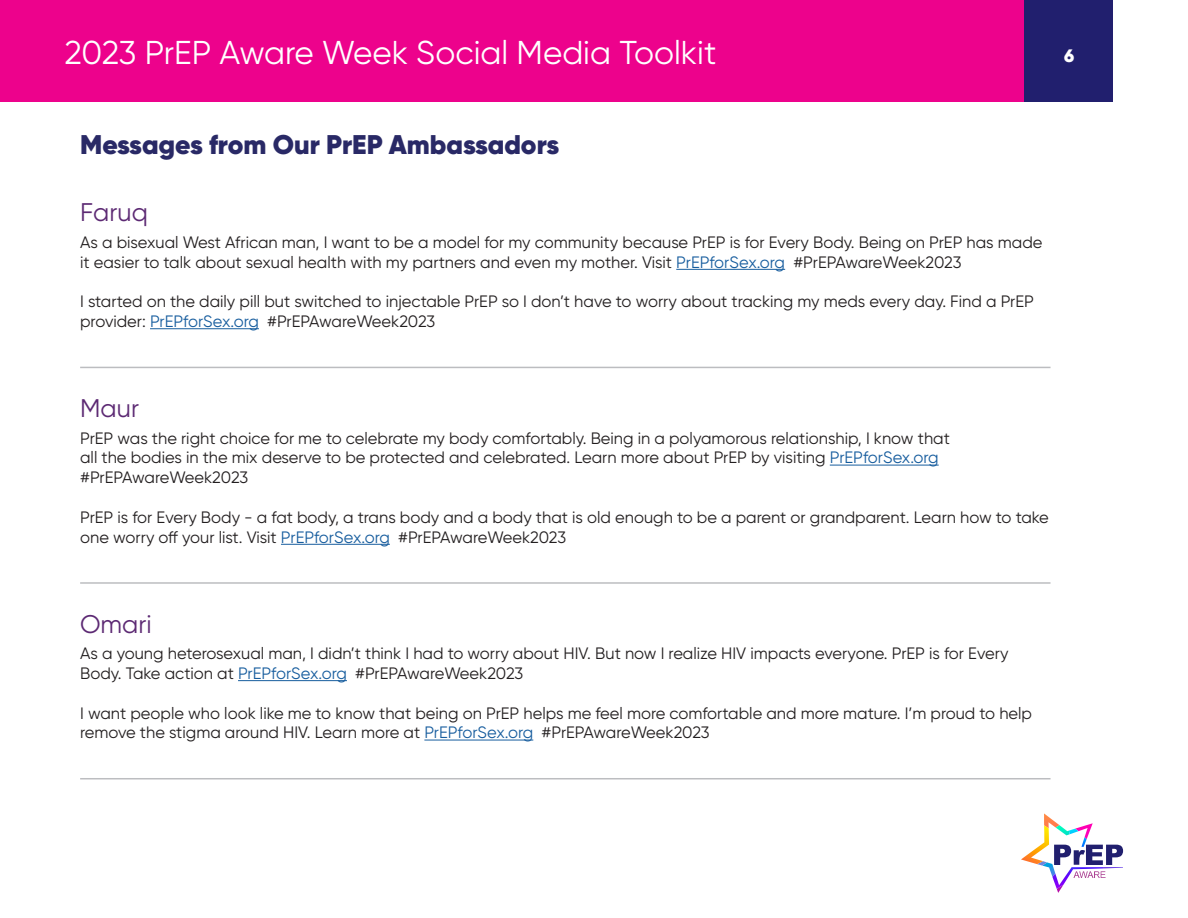
<style>
.page{position:relative;width:1188px;height:918px;background:#fff}
.page>*{position:absolute;margin:0;border:0;box-sizing:border-box;transform-origin:0 0}
.t1{font:33px "Gilroy";color:#fff}
.t2{font:900 27px "Gilroy";color:#292966}
.Paragraph_Style_1{font:25.5px "Gilroy";color:#5c2973}
.t3{font:900 18px "Gilroy";color:#fff}
.body{font:16.5px/19.8px "Gilroy";color:#231f20}
.s1{color:#175d9e}
</style>
<div class="page">
<div style="left:0;top:0;width:1026px;height:102px;background:#ed028c"></div>
<div style="left:1024px;top:0;width:89px;height:102px;background:#211f6e"></div>
<svg style="left:1070px;top:845px;width:53px;height:20px"></svg>
<img style="left:1044px;top:866px;width:10px;height:10px">
<img style="left:1044px;top:813px;width:15px;height:12px">
<img style="left:1037px;top:825px;width:33px;height:41px">
<img style="left:1021px;top:825px;width:28px;height:39px">
<img style="left:1057px;top:867px;width:66px;height:26px">
<img style="left:1052px;top:867px;width:51px;height:22px">
<img style="left:1075px;top:823px;width:18px;height:15px">
<img style="left:1069px;top:829px;width:18px;height:18px">
<hr style="left:676px;top:269px;width:109px;height:1px;background:#175d9e">
<hr style="left:150px;top:328px;width:109px;height:1px;background:#175d9e">
<hr style="left:80px;top:367px;width:971px;height:1px;background:#bcbdc0">
<hr style="left:830px;top:465px;width:109px;height:1px;background:#175d9e">
<hr style="left:281px;top:544px;width:109px;height:1px;background:#175d9e">
<hr style="left:80px;top:582px;width:971px;height:2px;background:#bcbdc0">
<hr style="left:238px;top:680px;width:109px;height:1px;background:#175d9e">
<hr style="left:424px;top:740px;width:109px;height:1px;background:#175d9e">
<hr style="left:80px;top:778px;width:971px;height:1px;background:#bcbdc0">
<h1 class="t1" style="left:64px;top:33px;width:653px">2023 PrEP Aware Week Social Media Toolkit</h1>
<p class="t3" style="left:1064px;top:44px;width:12px">6</p>
<p class="t2" style="left:80px;top:128px;width:481px">Messages from Our PrEP Ambassadors</p>
<p class="Paragraph_Style_1" style="left:80px;top:197px;width:69px">Faruq</p>
<p class="body" style="left:80px;top:232px;width:964px">As a bisexual West African man, I want to be a model for my community because PrEP is for Every Body. Being on PrEP has made it easier to talk about sexual health with my partners and even my mother. Visit <span class="s1">PrEPforSex.org</span> #PrEPAwareWeek2023</p>
<p class="body" style="left:80px;top:291px;width:955px">I started on the daily pill but switched to injectable PrEP so I don’t have to worry about tracking my meds every day. Find a PrEP provider: <span class="s1">PrEPforSex.org</span> #PrEPAwareWeek2023</p>
<p class="Paragraph_Style_1" style="left:80px;top:393px;width:60px">Maur</p>
<p class="body" style="left:80px;top:428px;width:871px">PrEP was the right choice for me to celebrate my body comfortably. Being in a polyamorous relationship, I know that all the bodies in the mix deserve to be protected and celebrated. Learn more about PrEP by visiting <span class="s1">PrEPforSex.org </span>#PrEPAwareWeek2023</p>
<p class="body" style="left:80px;top:507px;width:970px">PrEP is for Every Body - a fat body, a trans body and a body that is old enough to be a parent or grandparent. Learn how to take one worry off your list. Visit <span class="s1">PrEPforSex.org</span> #PrEPAwareWeek2023</p>
<p class="Paragraph_Style_1" style="left:80px;top:608px;width:73px">Omari</p>
<p class="body" style="left:80px;top:643px;width:930px">As a young heterosexual man, I didn’t think I had to worry about HIV. But now I realize HIV impacts everyone. PrEP is for Every<br>Body. Take action at <span class="s1">PrEPforSex.org</span> #PrEPAwareWeek2023</p>
<p class="body" style="left:80px;top:703px;width:953px">I want people who look like me to know that being on PrEP helps me feel more comfortable and more mature. I’m proud to help remove the stigma around HIV. Learn more at <span class="s1">PrEPforSex.org</span> #PrEPAwareWeek2023</p>
</div>
